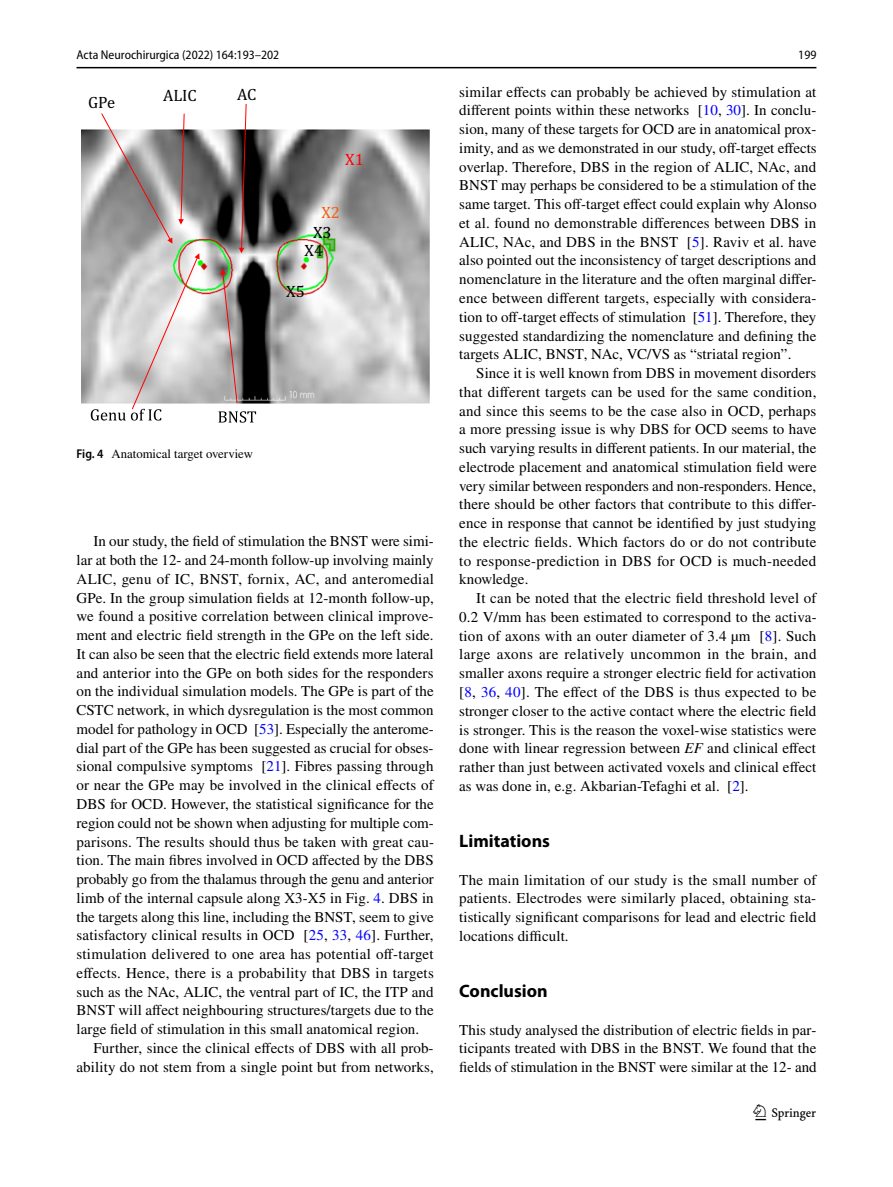
<style>
.page{position:relative;width:893px;height:1187px;background:#fff}
.page>*{position:absolute;margin:0;border:0;box-sizing:border-box;transform-origin:0 0}
.t1{font:22.5px "Springnew Regular 3";color:#000}
.t2{font:700 18px "Myriad Pro";color:#000}
.t3{font:16.5px "Cambria";color:#000}
.t4{font:16.5px "Cambria";color:#f25f0e}
.t5{font:16.5px "Cambria";color:#f00}
.t6{font:15px/18.8px "STIX";letter-spacing:.005em;color:#000;text-align:justify}
.t7{font:12.75px "Myriad Pro Semi Cn 4";color:#000}
.t8{font:12.75px "STIX";color:#000}
.t9{font:semi-condensed 12.75px "Myriad Pro";color:#000}
.s1{font-family:"Myriad Pro";font-weight:600;font-stretch:semi-condensed}
.s2{color:#00f}
.s3{font-style:italic}
</style>
<div class="page">
<hr style="left:77px;top:67px;width:739px;height:1px;background:#000">
<img style="left:81px;top:130px;width:349px;height:273px">
<svg style="left:218px;top:411px;width:38px;height:11px"></svg>
<svg style="left:101px;top:113px;width:71px;height:131px"></svg>
<svg style="left:178px;top:113px;width:7px;height:112px"></svg>
<svg style="left:91px;top:253px;width:109px;height:167px"></svg>
<svg style="left:220px;top:269px;width:18px;height:134px;background:#afa09e"></svg>
<svg style="left:239px;top:104px;width:8px;height:149px"></svg>
<p class="t7" style="left:77px;top:48px;width:204px">Acta Neurochirurgica (2022) 164:193–202</p>
<p class="t9" style="left:798px;top:48px;width:20px">199</p>
<p class="t3" style="left:88px;top:93px;width:29px">GPe</p>
<p class="t3" style="left:163px;top:86px;width:35px">ALIC</p>
<p class="t3" style="left:237px;top:85px;width:21px">AC</p>
<p class="t5" style="left:345px;top:150px;width:20px">X1</p>
<p class="t4" style="left:321px;top:203px;width:20px">X2</p>
<p class="t3" style="left:313px;top:223px;width:20px">X3</p>
<p class="t3" style="left:305px;top:241px;width:20px">X4</p>
<p class="t3" style="left:286px;top:282px;width:20px">X5</p>
<p class="t8" style="left:77px;top:444px;width:178px"><span class="s1">Fig. 4</span> Anatomical target overview</p>
<p class="t6" style="left:94px;top:533px;width:342px">In our study, the field of stimulation the BNST were simi-</p>
<p class="t6" style="left:77px;top:551px;width:359px">lar at both the 12- and 24-month follow-up involving mainly</p>
<p class="t6" style="left:77px;top:570px;width:359px">ALIC, genu of IC, BNST, fornix, AC, and anteromedial</p>
<p class="t6" style="left:77px;top:589px;width:359px">GPe. In the group simulation fields at 12-month follow-up,</p>
<p class="t6" style="left:77px;top:608px;width:358px">we found a positive correlation between clinical improve-</p>
<p class="t6" style="left:77px;top:626px;width:359px">ment and electric field strength in the GPe on the left side.</p>
<p class="t6" style="left:77px;top:645px;width:359px">It can also be seen that the electric field extends more lateral</p>
<p class="t6" style="left:77px;top:664px;width:359px">and anterior into the GPe on both sides for the responders</p>
<p class="t6" style="left:77px;top:683px;width:359px">on the individual simulation models. The GPe is part of the</p>
<p class="t6" style="left:77px;top:701px;width:358px">CSTC network, in which dysregulation is the most common</p>
<p class="t6" style="left:77px;top:720px;width:359px">model for pathology in OCD [<span class="s2">53</span>]. Especially the anterome-</p>
<p class="t6" style="left:77px;top:739px;width:358px">dial part of the GPe has been suggested as crucial for obses-</p>
<p class="t6" style="left:77px;top:758px;width:359px">sional compulsive symptoms [<span class="s2">21</span>]. Fibres passing through</p>
<p class="t6" style="left:77px;top:776px;width:359px">or near the GPe may be involved in the clinical effects of</p>
<p class="t6" style="left:77px;top:795px;width:359px">DBS for OCD. However, the statistical significance for the</p>
<p class="t6" style="left:77px;top:814px;width:359px">region could not be shown when adjusting for multiple com-</p>
<p class="t6" style="left:77px;top:833px;width:359px">parisons. The results should thus be taken with great cau-</p>
<p class="t6" style="left:77px;top:851px;width:359px">tion. The main fibres involved in OCD affected by the DBS</p>
<p class="t6" style="left:77px;top:870px;width:359px">probably go from the thalamus through the genu and anterior</p>
<p class="t6" style="left:77px;top:889px;width:359px">limb of the internal capsule along X3-X5 in Fig. <span class="s2">4</span>. DBS in</p>
<p class="t6" style="left:77px;top:908px;width:359px">the targets along this line, including the BNST, seem to give</p>
<p class="t6" style="left:77px;top:926px;width:359px">satisfactory clinical results in OCD [<span class="s2">25</span>, <span class="s2">33</span>, <span class="s2">46</span>]. Further,</p>
<p class="t6" style="left:77px;top:945px;width:359px">stimulation delivered to one area has potential off-target</p>
<p class="t6" style="left:77px;top:964px;width:359px">effects. Hence, there is a probability that DBS in targets</p>
<p class="t6" style="left:77px;top:983px;width:359px">such as the NAc, ALIC, the ventral part of IC, the ITP and</p>
<p class="t6" style="left:77px;top:1001px;width:359px">BNST will affect neighbouring structures/targets due to the</p>
<p class="t6" style="left:77px;top:1020px;width:344px">large field of stimulation in this small anatomical region.</p>
<p class="t6" style="left:94px;top:1039px;width:342px">Further, since the clinical effects of DBS with all prob-</p>
<p class="t6" style="left:77px;top:1058px;width:359px">ability do not stem from a single point but from networks,</p>
<p class="t6" style="left:459px;top:83px;width:359px">similar effects can probably be achieved by stimulation at different points within these networks [<span class="s2">10</span>, <span class="s2">30</span>]. In conclu&shy;sion, many of these targets for OCD are in anatomical prox&shy;imity, and as we demonstrated in our study, off-target effects overlap. Therefore, DBS in the region of ALIC, NAc, and BNST may perhaps be considered to be a stimulation of the same target. This off-target effect could explain why Alonso et al. found no demonstrable differences between DBS in ALIC, NAc, and DBS in the BNST [<span class="s2">5</span>]. Raviv et al. have also pointed out the inconsistency of target descriptions and nomenclature in the literature and the often marginal differ&shy;ence between different targets, especially with considera&shy;tion to off-target effects of stimulation [<span class="s2">51</span>]. Therefore, they suggested standardizing the nomenclature and defining the targets ALIC, BNST, NAc, VC/VS as “striatal region”.</p>
<p class="t6" style="left:459px;top:364px;width:359px;text-indent:17px">Since it is well known from DBS in movement disorders that different targets can be used for the same condition, and since this seems to be the case also in OCD, perhaps a more pressing issue is why DBS for OCD seems to have such varying results in different patients. In our material, the electrode placement and anatomical stimulation field were very similar between responders and non-responders. Hence, there should be other factors that contribute to this differ&shy;ence in response that cannot be identified by just studying the electric fields. Which factors do or do not contribute to response-prediction in DBS for OCD is much-needed knowledge.</p>
<p class="t6" style="left:459px;top:589px;width:359px;text-indent:17px">It can be noted that the electric field threshold level of 0.2 V/mm has been estimated to correspond to the activa&shy;tion of axons with an outer diameter of 3.4 µm [<span class="s2">8</span>]. Such large axons are relatively uncommon in the brain, and smaller axons require a stronger electric field for activation [<span class="s2">8</span>, <span class="s2">36</span>, <span class="s2">40</span>]. The effect of the DBS is thus expected to be stronger closer to the active contact where the electric field is stronger. This is the reason the voxel-wise statistics were done with linear regression between <span class="s3">EF</span> and clinical effect rather than just between activated voxels and clinical effect as was done in, e.g. Akbarian-Tefaghi et al. [<span class="s2">2</span>].</p>
<p class="t2" style="left:459px;top:829px;width:92px">Limitations</p>
<p class="t6" style="left:459px;top:871px;width:359px">The main limitation of our study is the small number of patients. Electrodes were similarly placed, obtaining sta&shy;tistically significant comparisons for lead and electric field locations difficult.</p>
<p class="t2" style="left:459px;top:979px;width:90px">Conclusion</p>
<p class="t6" style="left:459px;top:1021px;width:359px">This study analysed the distribution of electric fields in par&shy;ticipants treated with DBS in the BNST. We found that the fields of stimulation in the BNST were similar at the 12- and</p>
<h1 class="t1" style="left:755px;top:1104px;width:62px">1 3</h1>
</div>
